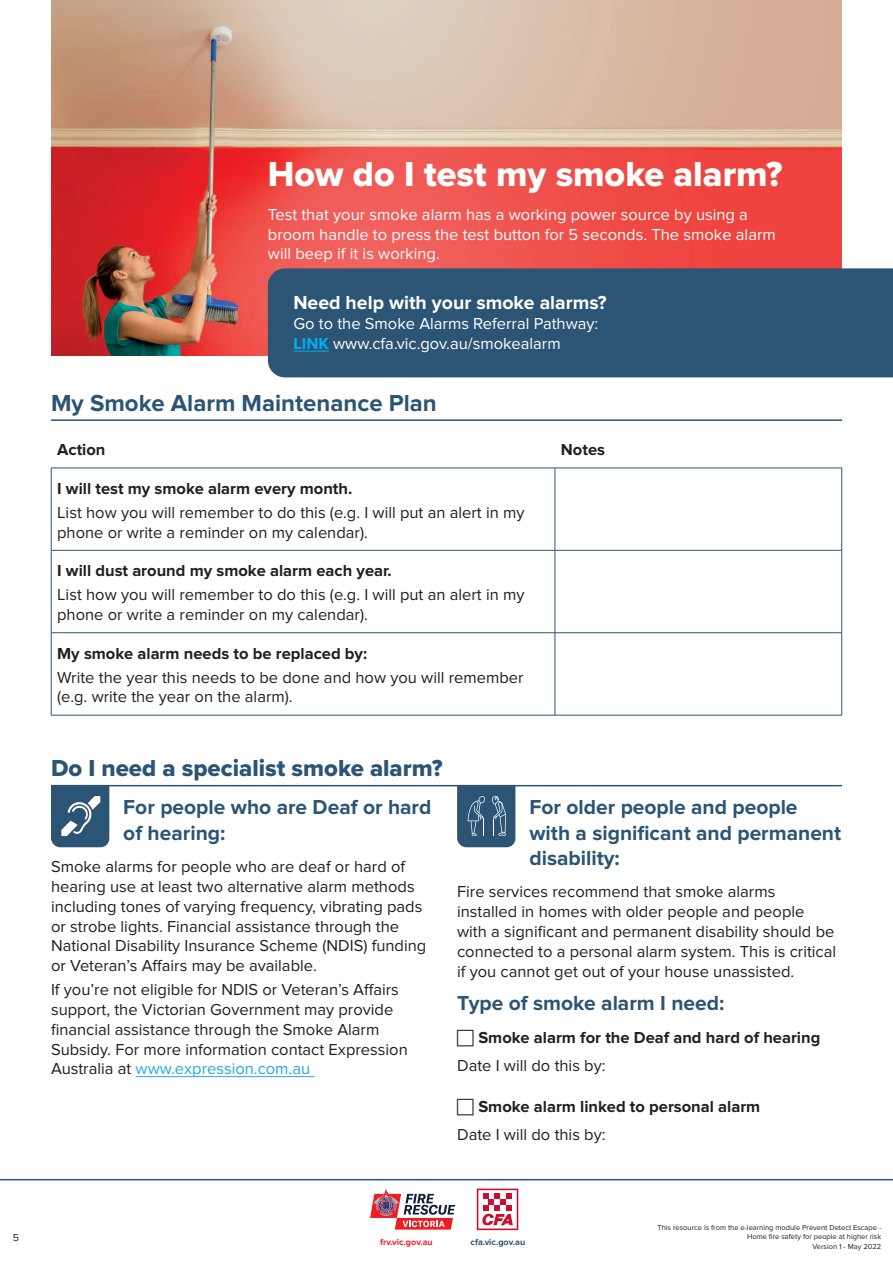
<style>
.page{position:relative;width:893px;height:1263px;background:#fff}
.page>*{position:absolute;margin:0;border:0;box-sizing:border-box;transform-origin:0 0}
.t1{font:36px "Proxima Nova Extrabld";color:#fff}
.t2{font:24px "Proxima Nova Extrabld";color:#2b5475}
.t3{font:700 24px "Proxima Nova";color:#2b5475}
.t4{font:700 21px/25.2px "Proxima Nova";color:#2b5475}
.t5{font:700 19.5px "Proxima Nova";color:#fff}
.t6{font:16.5px/19.8px "Proxima Nova";color:#231f20}
.t7{font:16.5px/19.8px "Proxima Nova";color:#fff}
.t8{font:700 16.5px "Proxima Nova";color:#231f20}
.t9{font:10.5px "Proxima Nova";color:#231f20}
.t10{font:700 9px "Proxima Nova";color:#ee1d23}
.t11{font:700 9px "Proxima Nova";color:#2b5475}
.t12{font:7.5px/9.8px "Proxima Nova";color:#231f20;text-align:right}
.s1{font-weight:700;color:#00aeef}
.s2{color:#24aae1}
</style>
<div class="page">
<img style="left:51px;top:0;width:791px;height:355px">
<hr style="left:51px;top:419px;width:791px;height:2px;background:#2b5475">
<hr style="left:51px;top:785px;width:791px;height:1px;background:#2b5475">
<hr style="left:51px;top:468px;width:504px;height:1px;background:#2b5475">
<hr style="left:51px;top:468px;width:1px;height:82px;background:#2b5475">
<hr style="left:555px;top:468px;width:287px;height:1px;background:#2b5475">
<hr style="left:555px;top:468px;width:1px;height:82px;background:#2b5475">
<hr style="left:841px;top:468px;width:1px;height:82px;background:#2b5475">
<hr style="left:51px;top:550px;width:504px;height:1px;background:#2b5475">
<hr style="left:51px;top:550px;width:1px;height:82px;background:#2b5475">
<hr style="left:555px;top:550px;width:287px;height:1px;background:#2b5475">
<hr style="left:555px;top:550px;width:1px;height:82px;background:#2b5475">
<hr style="left:841px;top:550px;width:1px;height:82px;background:#2b5475">
<hr style="left:51px;top:632px;width:504px;height:1px;background:#2b5475">
<hr style="left:51px;top:633px;width:1px;height:82px;background:#2b5475">
<hr style="left:555px;top:632px;width:287px;height:1px;background:#2b5475">
<hr style="left:555px;top:633px;width:1px;height:82px;background:#2b5475">
<hr style="left:841px;top:633px;width:1px;height:82px;background:#2b5475">
<hr style="left:51px;top:715px;width:504px;height:1px;background:#2b5475">
<hr style="left:555px;top:715px;width:287px;height:1px;background:#2b5475">
<hr style="left:136px;top:1076px;width:178px;height:1px;background:#24aae1">
<svg style="left:51px;top:786px;width:58px;height:61px;background:#456986"></svg>
<svg style="left:457px;top:786px;width:58px;height:61px;background:#3b617f"></svg>
<div style="left:268px;top:268px;width:625px;height:109px;background:#2b5475"></div>
<hr style="left:293px;top:351px;width:36px;height:1px;background:#00aeef">
<hr style="left:0;top:1179px;width:893px;height:1px;background:#2b5475">
<svg style="left:476px;top:1188px;width:43px;height:43px"></svg>
<svg style="left:477px;top:1188px;width:41px;height:42px"></svg>
<svg style="left:370px;top:1189px;width:85px;height:40px"></svg>
<p class="t9" style="left:13px;top:1231px;width:8px">5</p>
<h1 class="t1" style="left:268px;top:148px;width:516px">How do I test my smoke alarm?</h1>
<p class="t7" style="left:268px;top:205px;width:509px">Test that your smoke alarm has a working power source by using a broom handle to press the test button for 5 seconds. The smoke alarm will beep if it is working.</p>
<p class="t5" style="left:293px;top:294px;width:315px">Need help with your smoke alarms?</p>
<p class="t7" style="left:293px;top:314px;width:306px">Go to the Smoke Alarms Referral Pathway:<br><span class="s1">LINK</span> www.cfa.vic.gov.au/smokealarm</p>
<h2 class="t3" style="left:51px;top:392px;width:387px">My Smoke Alarm Maintenance Plan</h2>
<p class="t8" style="left:57px;top:442px;width:50px">Action</p>
<p class="t8" style="left:561px;top:442px;width:46px">Notes</p>
<p class="t8" style="left:57px;top:481px;width:297px">I will test my smoke alarm every month.</p>
<p class="t6" style="left:57px;top:503px;width:469px">List how you will remember to do this (e.g. I will put an alert in my phone or write a reminder on my calendar).</p>
<p class="t8" style="left:57px;top:563px;width:336px">I will dust around my smoke alarm each year.</p>
<p class="t6" style="left:57px;top:585px;width:469px">List how you will remember to do this (e.g. I will put an alert in my phone or write a reminder on my calendar).</p>
<p class="t8" style="left:57px;top:645px;width:311px">My smoke alarm needs to be replaced by:</p>
<p class="t6" style="left:57px;top:667px;width:468px">Write the year this needs to be done and how you will remember (e.g. write the year on the alarm).</p>
<h2 class="t2" style="left:51px;top:750px;width:393px">Do I need a specialist smoke alarm?</h2>
<p class="t4" style="left:123px;top:796px;width:310px">For people who are Deaf or hard of hearing:</p>
<p class="t6" style="left:51px;top:857px;width:377px">Smoke alarms for people who are deaf or hard of hearing use at least two alternative alarm methods including tones of varying frequency, vibrating pads or strobe lights. Financial assistance through the National Disability Insurance Scheme (NDIS) funding or Veteran’s Affairs may be available.</p>
<p class="t6" style="left:51px;top:980px;width:358px">If you’re not eligible for NDIS or Veteran’s Affairs support, the Victorian Government may provide financial assistance through the Smoke Alarm Subsidy. For more information contact Expression Australia at <span class="s2">www.expression.com.au</span></p>
<p class="t4" style="left:529px;top:796px;width:313px">For older people and people with a significant and permanent disability:</p>
<p class="t6" style="left:457px;top:882px;width:381px">Fire services recommend that smoke alarms installed in homes with older people and people with a significant and permanent disability should be connected to a personal alarm system. This is critical if you cannot get out of your house unassisted.</p>
<p class="t4" style="left:457px;top:991px;width:269px">Type of smoke alarm I need:</p>
<p class="t8" style="left:478px;top:1030px;width:343px">Smoke alarm for the Deaf and hard of hearing</p>
<p class="t6" style="left:457px;top:1056px;width:150px">Date I will do this by:</p>
<p class="t8" style="left:478px;top:1099px;width:283px">Smoke alarm linked to personal alarm</p>
<p class="t6" style="left:457px;top:1125px;width:150px">Date I will do this by:</p>
<p class="t10" style="left:380px;top:1237px;width:54px">frv.vic.gov.au</p>
<p class="t11" style="left:471px;top:1237px;width:56px">cfa.vic.gov.au</p>
<p class="t12" style="left:657px;top:1222px;width:225px">This resource is from the e-learning module Prevent Detect Escape -<br>Home fire safety for people at higher risk<br>Version 1 - May 2022</p>
</div>
